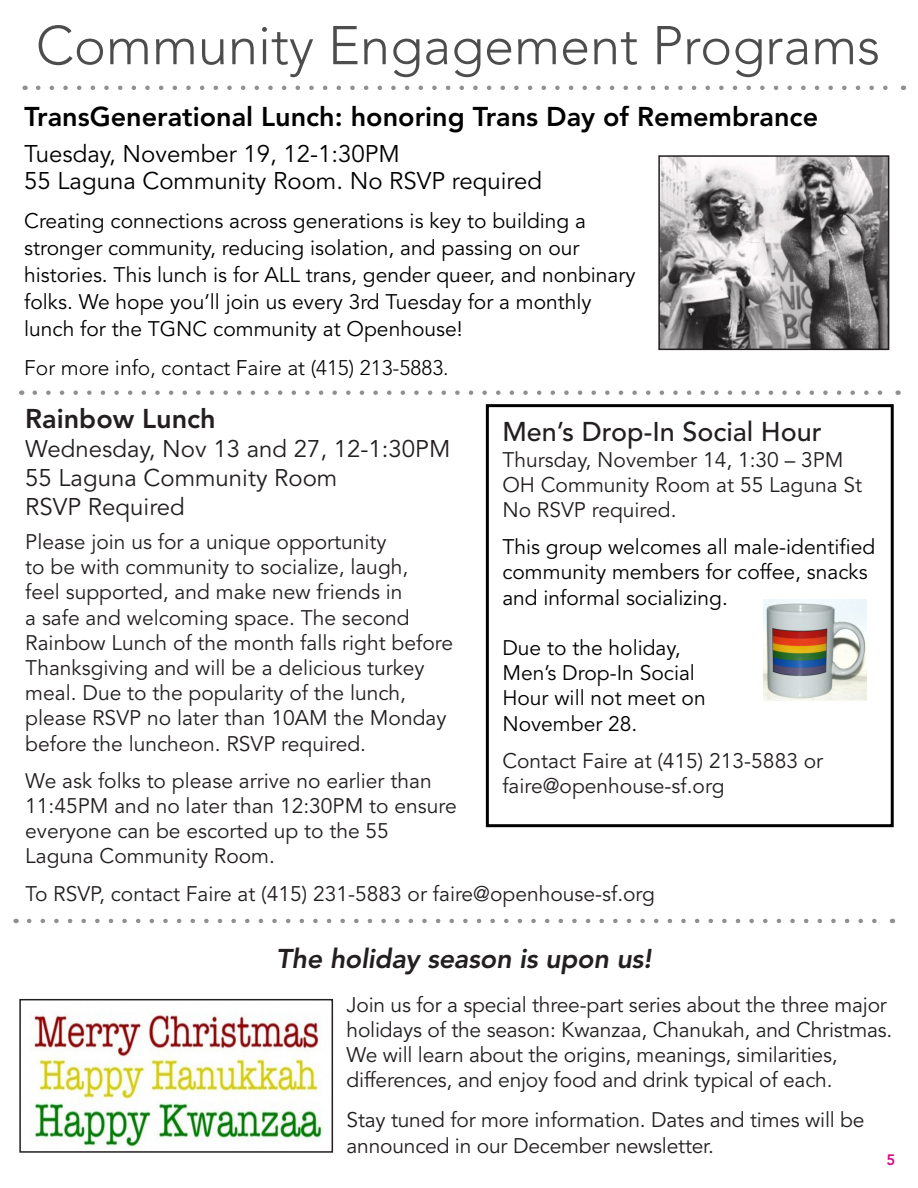
<style>
.page{position:relative;width:918px;height:1188px;background:#fff}
.page>*{position:absolute;margin:0;border:0;box-sizing:border-box;transform-origin:0 0}
.t1{font:300 54px "Avenir";color:#4d4d4d}
.t2{font:800 27px "Avenir";color:#000}
.t3{font:italic 800 27px "Avenir";letter-spacing:-.01em;color:#231f20}
.t4{font:500 27px "Avenir";color:#231f20}
.t5{font:800 27px "Avenir";color:#231f20}
.t6{font:24px "Avenir";color:#000}
.t7{font:24px/28.8px "Avenir";color:#231f20}
.t8{font:21px/25.2px "Avenir";color:#231f20}
.t9{font:21px/25.2px "Avenir";color:#000}
.t10{font:300 21px "Avenir";color:#000}
.t11{font:800 15px "Avenir";color:#d70c8c}
</style>
<div class="page">
<div style="left:486px;top:404px;width:408px;height:423px;border:3px solid #000"></div>
<svg style="left:38px;top:86px;width:850px;height:4px"></svg>
<img style="left:661px;top:158px;width:225px;height:189px">
<div style="left:658px;top:155px;width:231px;height:195px;border:2px solid #231f20"></div>
<svg style="left:35px;top:390px;width:848px;height:5px"></svg>
<img style="left:764px;top:599px;width:102px;height:102px">
<svg style="left:29px;top:919px;width:848px;height:4px"></svg>
<img style="left:34px;top:1012px;width:289px;height:138px">
<div style="left:19px;top:999px;width:314px;height:154px;border:2px solid #231f20"></div>
<p class="t1" style="left:36px;top:14px;width:846px">Community Engagement Programs</p>
<p class="t2" style="left:24px;top:101px;width:795px">TransGenerational Lunch: honoring Trans Day of Remembrance</p>
<p class="t6" style="left:24px;top:140px;width:377px">Tuesday, November 19, 12-1:30PM</p>
<p class="t6" style="left:24px;top:167px;width:519px">55 Laguna Community Room. No RSVP required</p>
<p class="t9" style="left:24px;top:208px;width:613px;line-height:27px">Creating connections across generations is key to building a stronger community, reducing isolation, and passing on our histories. This lunch is for ALL trans, gender queer, and nonbinary folks. We hope you’ll join us every 3rd Tuesday for a monthly lunch for the TGNC community at Openhouse!</p>
<p class="t10" style="left:24px;top:356px;width:426px">For more info, contact Faire at (415) 213-5883.</p>
<p class="t5" style="left:25px;top:403px;width:192px">Rainbow Lunch</p>
<p class="t7" style="left:25px;top:435px;width:427px">Wednesday, Nov 13 and 27, 12-1:30PM<br>55 Laguna Community Room</p>
<p class="t7" style="left:25px;top:493px;width:161px">RSVP Required</p>
<p class="t8" style="left:25px;top:530px;width:429px">Please join us for a unique opportunity<br>to be with community to socialize, laugh,<br>feel supported, and make new friends in<br>a safe and welcoming space. The second Rainbow Lunch of the month falls right before Thanksgiving and will be a delicious turkey meal. Due to the popularity of the lunch, please RSVP no later than 10AM the Monday before the luncheon. RSVP required.</p>
<p class="t8" style="left:25px;top:769px;width:433px">We ask folks to please arrive no earlier than 11:45PM and no later than 12:30PM to ensure everyone can be escorted up to the 55<br>Laguna Community Room.</p>
<p class="t8" style="left:25px;top:881px;width:631px">To RSVP, contact Faire at (415) 231-5883 or faire@openhouse-sf.org</p>
<p class="t4" style="left:502px;top:416px;width:321px">Men’s Drop-In Social Hour</p>
<p class="t8" style="left:502px;top:447px;width:343px">Thursday, November 14, 1:30 – 3PM</p>
<p class="t8" style="left:502px;top:472px;width:361px">OH Community Room at 55 Laguna St</p>
<p class="t8" style="left:502px;top:498px;width:176px">No RSVP required.</p>
<p class="t9" style="left:502px;top:535px;width:374px">This group welcomes all male-identified community members for coffee, snacks and informal socializing.</p>
<p class="t9" style="left:502px;top:636px;width:180px">Due to the holiday,</p>
<p class="t9" style="left:502px;top:661px;width:205px">Men’s Drop-In Social<br>Hour will not meet on<br>November 28.</p>
<p class="t8" style="left:502px;top:748px;width:322px">Contact Faire at (415) 213-5883 or</p>
<p class="t8" style="left:502px;top:774px;width:224px">faire@openhouse-sf.org</p>
<p class="t3" style="left:276px;top:943px;width:377px">The holiday season is upon us!</p>
<p class="t8" style="left:347px;top:992px;width:547px">Join us for a special three-part series about the three major holidays of the season: Kwanzaa, Chanukah, and Christmas.<br>We will learn about the origins, meanings, similarities,</p>
<p class="t8" style="left:347px;top:1068px;width:487px">differences, and enjoy food and drink typical of each.</p>
<p class="t8" style="left:347px;top:1108px;width:520px">Stay tuned for more information. Dates and times will be announced in our December newsletter.</p>
<p class="t11" style="left:886px;top:1151px;width:10px">5</p>
</div>
